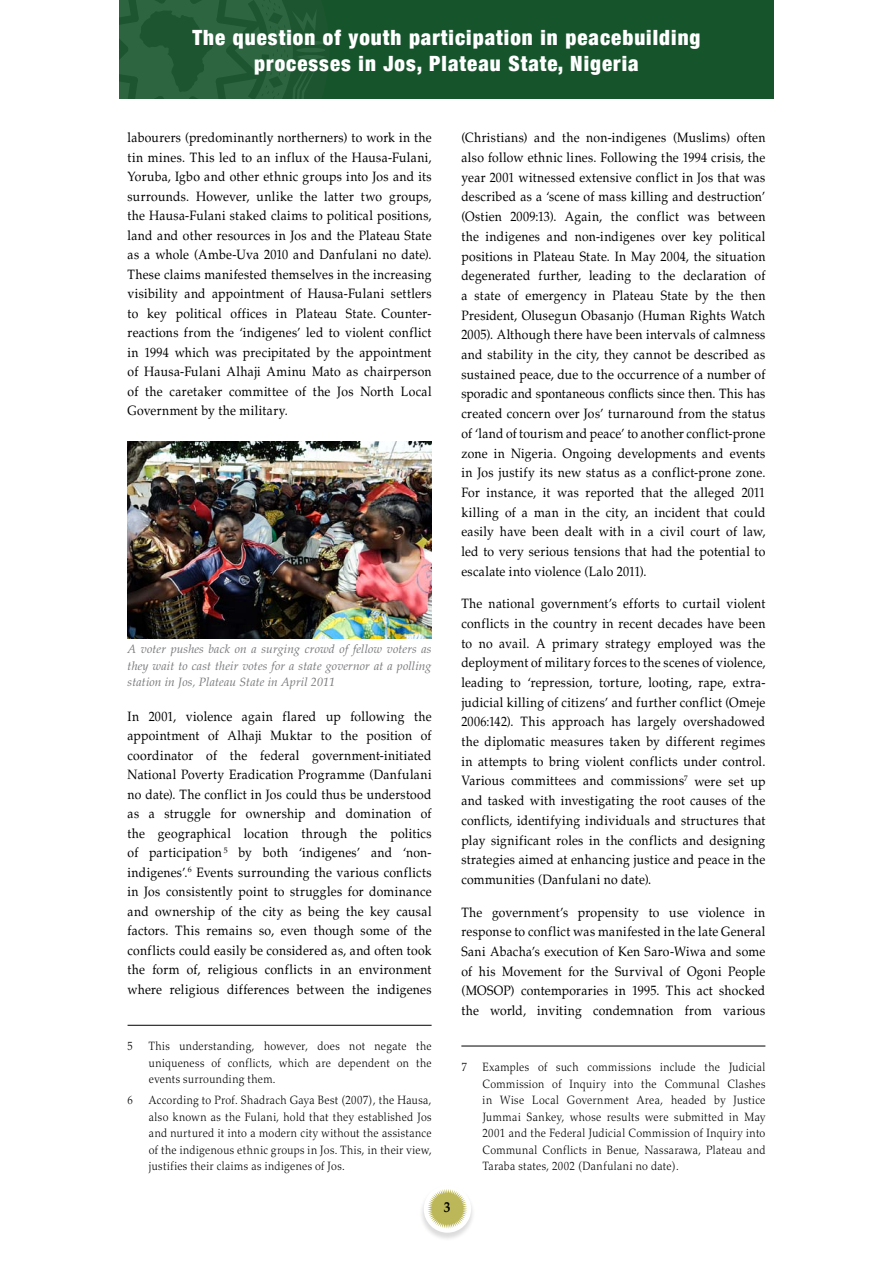
<style>
.page{position:relative;width:893px;height:1263px;background:#fff}
.page>*{position:absolute;margin:0;border:0;box-sizing:border-box;transform-origin:0 0}
.t1{font:900 condensed 21px/25.2px "Helvetica Neue";letter-spacing:.05em;color:#fff;text-align:center}
.t2{font:700 15px "Palatino";color:#000;scale:.9 1}
.t3{font:13.5px/19.6px "Palatino";letter-spacing:.025em;color:#000;text-align:justify;scale:.9 1}
.t4{font:300 12px/16.5px "Palatino";letter-spacing:.035em;color:#000;text-align:justify;scale:.9 1}
.t5{font:italic 12px/16.5px "Palatino";letter-spacing:.01em;color:#77787b;text-align:justify}
</style>
<div class="page">
<div style="left:418px;top:1184px;width:57px;height:56px;background:#000;opacity:.14"></div>
<div style="left:424px;top:1185px;width:47px;height:48px;background:#fff;border-radius:50%"></div>
<svg style="left:427px;top:1189px;width:40px;height:40px"></svg>
<div style="left:119px;top:0;width:655px;height:99px;background:#16552c"></div>
<svg style="left:119px;top:0;width:206px;height:99px"></svg>
<hr style="left:128px;top:1025px;width:304px;height:1px;background:#000">
<hr style="left:461px;top:1046px;width:304px;height:1px;background:#000">
<img style="left:128px;top:442px;width:304px;height:196px">
<h1 class="t1" style="left:192px;top:25px;width:510px">The question of youth participation in peacebuilding processes in Jos, Plateau State, Nigeria</h1>
<p class="t3" style="left:128px;top:128px;width:339px">labourers (predominantly northerners) to work in the tin mines. This led to an influx of the Hausa-Fulani, Yoruba, Igbo and other ethnic groups into Jos and its surrounds. However, unlike the latter two groups, the Hausa-Fulani staked claims to political positions, land and other resources in Jos and the Plateau State as a whole (Ambe-Uva 2010 and Danfulani no date).<br>These claims manifested themselves in the increasing visibility and appointment of Hausa-Fulani settlers to key political offices in Plateau State. Counter&shy;reactions from the ‘indigenes’ led to violent conflict in 1994 which was precipitated by the appointment of Hausa-Fulani Alhaji Aminu Mato as chairperson of the caretaker committee of the Jos North Local Government by the military.</p>
<p class="t5" style="left:128px;top:641px;width:306px">A voter pushes back on a surging crowd of fellow voters as they wait to cast their votes for a state governor at a polling station in Jos, Plateau State in April 2011</p>
<p class="t3" style="left:128px;top:706px;width:339px">In 2001, violence again flared up following the appointment of Alhaji Muktar to the position of coordinator of the federal government-initiated National Poverty Eradication Programme (Danfulani no date). The conflict in Jos could thus be understood as a struggle for ownership and domination of the geographical location through the politics of participation <sup>5</sup> by both ‘indigenes’ and ‘non&shy;indigenes’.<sup>6</sup> Events surrounding the various conflicts in Jos consistently point to struggles for dominance and ownership of the city as being the key causal factors. This remains so, even though some of the conflicts could easily be considered as, and often took the form of, religious conflicts in an environment where religious differences between the indigenes</p>
<p class="t4" style="left:128px;top:1038px;width:7px">5</p>
<p class="t4" style="left:149px;top:1038px;width:316px">This understanding, however, does not negate the uniqueness of conflicts, which are dependent on the events surrounding them.</p>
<p class="t4" style="left:128px;top:1092px;width:7px">6</p>
<p class="t4" style="left:149px;top:1092px;width:316px">According to Prof. Shadrach Gaya Best (2007), the Hausa, also known as the Fulani, hold that they established Jos and nurtured it into a modern city without the assistance of the indigenous ethnic groups in Jos. This, in their view, justifies their claims as indigenes of Jos.</p>
<p class="t3" style="left:461px;top:128px;width:339px">(Christians) and the non-indigenes (Muslims) often also follow ethnic lines. Following the 1994 crisis, the year 2001 witnessed extensive conflict in Jos that was described as a ‘scene of mass killing and destruction’ (Ostien 2009:13). Again, the conflict was between the indigenes and non-indigenes over key political positions in Plateau State. In May 2004, the situation degenerated further, leading to the declaration of a state of emergency in Plateau State by the then President, Olusegun Obasanjo (Human Rights Watch 2005). Although there have been intervals of calmness and stability in the city, they cannot be described as sustained peace, due to the occurrence of a number of sporadic and spontaneous conflicts since then. This has created concern over Jos’ turnaround from the status of ‘land of tourism and peace’ to another conflict-prone zone in Nigeria. Ongoing developments and events in Jos justify its new status as a conflict-prone zone.<br>For instance, it was reported that the alleged 2011 killing of a man in the city, an incident that could easily have been dealt with in a civil court of law, led to very serious tensions that had the potential to escalate into violence (Lalo 2011).</p>
<p class="t3" style="left:461px;top:594px;width:339px">The national government’s efforts to curtail violent conflicts in the country in recent decades have been to no avail. A primary strategy employed was the deployment of military forces to the scenes of violence, leading to ‘repression, torture, looting, rape, extra&shy;judicial killing of citizens’ and further conflict (Omeje 2006:142). This approach has largely overshadowed the diplomatic measures taken by different regimes in attempts to bring violent conflicts under control.<br>Various committees and commissions<sup>7</sup> were set up and tasked with investigating the root causes of the conflicts, identifying individuals and structures that play significant roles in the conflicts and designing strategies aimed at enhancing justice and peace in the communities (Danfulani no date).</p>
<p class="t3" style="left:461px;top:902px;width:339px">The government’s propensity to use violence in response to conflict was manifested in the late General Sani Abacha’s execution of Ken Saro-Wiwa and some of his Movement for the Survival of Ogoni People (MOSOP) contemporaries in 1995. This act shocked the world, inviting condemnation from various</p>
<p class="t2" style="left:444px;top:1198px;width:9px">3</p>
<p class="t4" style="left:461px;top:1059px;width:7px">7</p>
<p class="t4" style="left:483px;top:1059px;width:316px">Examples of such commissions include the Judicial Commission of Inquiry into the Communal Clashes in Wise Local Government Area, headed by Justice Jummai Sankey, whose results were submitted in May 2001 and the Federal Judicial Commission of Inquiry into Communal Conflicts in Benue, Nassarawa, Plateau and Taraba states, 2002 (Danfulani no date).</p>
</div>
